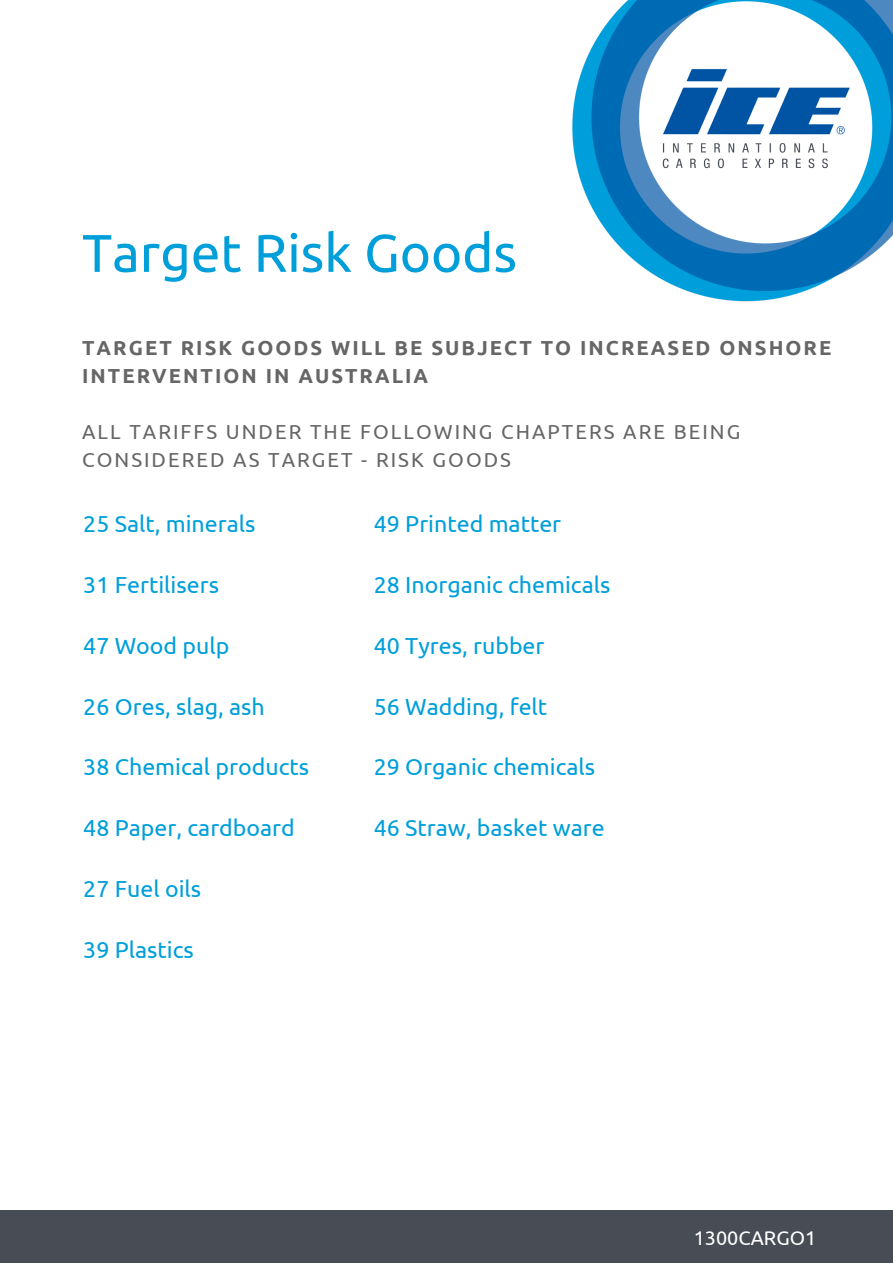
<style>
.page{position:relative;width:893px;height:1263px;background:#fff}
.page>*{position:absolute;margin:0;border:0;box-sizing:border-box;transform-origin:0 0}
.t1{font:52.95px "Ubuntu";color:#009fda}
.t2{font:23.25px "Ubuntu";color:#009fda}
.t3{font:20.25px/28.2px "Ubuntu";letter-spacing:.1em;color:#666}
.t4{font:700 20.25px/28.2px "Ubuntu";letter-spacing:.1em;color:#666}
.t5{font:19.8px "Ubuntu";color:#fff}
</style>
<div class="page">
<div style="left:0;top:1210px;width:893px;height:53px;background:#474c55"></div>
<img style="left:572px;top:0;width:321px;height:302px">
<h1 class="t1" style="left:82px;top:222px;width:436px">Target Risk Goods</h1>
<p class="t4" style="left:82px;top:333px;width:751px">TARGET RISK GOODS WILL BE SUBJECT TO INCREASED ONSHORE<br>INTERVENTION IN AUSTRALIA</p>
<p class="t3" style="left:82px;top:417px;width:660px">ALL TARIFFS UNDER THE FOLLOWING CHAPTERS ARE BEING<br>CONSIDERED AS TARGET - RISK GOODS</p>
<p class="t2" style="left:83px;top:510px;width:174px">25 Salt, minerals</p>
<p class="t2" style="left:83px;top:571px;width:137px">31 Fertilisers</p>
<p class="t2" style="left:83px;top:632px;width:148px">47 Wood pulp</p>
<p class="t2" style="left:83px;top:693px;width:183px">26 Ores, slag, ash</p>
<p class="t2" style="left:83px;top:754px;width:227px">38 Chemical products</p>
<p class="t2" style="left:83px;top:814px;width:213px">48 Paper, cardboard</p>
<p class="t2" style="left:83px;top:875px;width:119px">27 Fuel oils</p>
<p class="t2" style="left:83px;top:936px;width:112px">39 Plastics</p>
<p class="t2" style="left:374px;top:510px;width:189px">49 Printed matter</p>
<p class="t2" style="left:374px;top:571px;width:238px">28 Inorganic chemicals</p>
<p class="t2" style="left:374px;top:632px;width:172px">40 Tyres, rubber</p>
<p class="t2" style="left:374px;top:693px;width:175px">56 Wadding, felt</p>
<p class="t2" style="left:374px;top:754px;width:223px">29 Organic chemicals</p>
<p class="t2" style="left:374px;top:814px;width:232px">46 Straw, basket ware</p>
<p class="t5" style="left:694px;top:1227px;width:124px">1300CARGO1</p>
</div>
